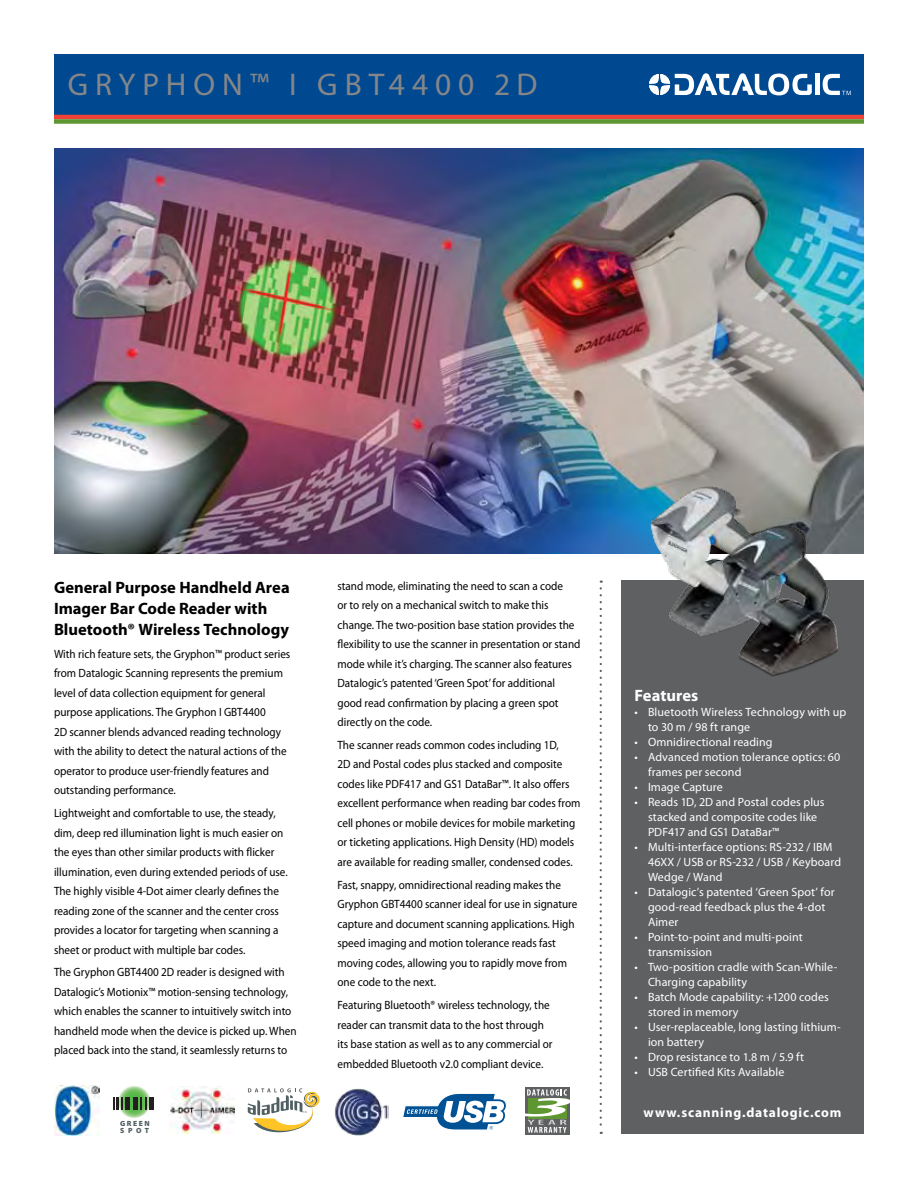
<style>
.page{position:relative;width:918px;height:1188px;background:#fff}
.page>*{position:absolute;margin:0;border:0;box-sizing:border-box;transform-origin:0 0}
.t1{font:31.5px "Myriad Pro";letter-spacing:.22em;color:#858689}
.t2{font:700 16.5px/21px "Myriad Pro";color:#000}
.t3{font:700 16.5px "Myriad Pro";color:#fff}
.t4{font:700 13.5px "Myriad Pro";letter-spacing:.055em;color:#fff}
.t5{font:12px/19.5px "Myriad Pro";color:#000;scale:.93 1}
.t6{font:12px/15px "Myriad Pro";letter-spacing:.01em;color:#fff}
.t7{font:900 7.5px/7.5px "Myriad Pro";letter-spacing:.2em;color:#505f62}
</style>
<div class="page">
<div style="left:621px;top:580px;width:243px;height:554px;background:#5f6062"></div>
<svg style="left:600px;top:580px;width:2px;height:554px"></svg>
<div style="left:54px;top:54px;width:810px;height:61px;background:#004990"></div>
<hr style="left:54px;top:115px;width:810px;height:4px;background:#ef4135">
<div style="left:54px;top:119px;width:810px;height:5px;background:#5e9732"></div>
<div style="left:815px;top:74px;width:5px;height:21px;background:#fff"></div>
<svg style="left:649px;top:73px;width:163px;height:22px"></svg>
<svg style="left:823px;top:74px;width:28px;height:21px"></svg>
<img style="left:54px;top:148px;width:810px;height:405px">
<img style="left:334px;top:1088px;width:55px;height:48px">
<svg style="left:117px;top:1085px;width:33px;height:33px"></svg>
<svg style="left:113px;top:1097px;width:9px;height:13px"></svg>
<div style="left:125px;top:1097px;width:5px;height:13px;background:#231f20"></div>
<hr style="left:133px;top:1097px;width:4px;height:13px;background:#231f20">
<svg style="left:140px;top:1097px;width:7px;height:13px"></svg>
<hr style="left:150px;top:1097px;width:4px;height:13px;background:#231f20">
<svg style="left:248px;top:1088px;width:72px;height:45px"></svg>
<div style="left:525px;top:1087px;width:44px;height:48px;background:#5f6062"></div>
<svg style="left:525px;top:1089px;width:45px;height:44px"></svg>
<img style="left:54px;top:1086px;width:46px;height:49px">
<img style="left:170px;top:1086px;width:64px;height:48px">
<svg style="left:402px;top:1093px;width:105px;height:37px"></svg>
<img style="left:634px;top:472px;width:216px;height:205px">
<h1 class="t1" style="left:68px;top:65px;width:273px">GRYPHON™ i gbt</h1>
<h1 class="t1" style="left:389px;top:65px;width:147px">4400 2d</h1>
<h2 class="t2" style="left:54px;top:576px;width:237px">General Purpose Handheld Area<br>Imager Bar Code Reader with<br>Bluetooth® Wireless Technology</h2>
<p class="t5" style="left:54px;top:644px;width:256px">With rich feature sets, the Gryphon™ product series from Datalogic Scanning represents the premium level of data collection equipment for general purpose applications. The Gryphon I GBT4400<br>2D scanner blends advanced reading technology with the ability to detect the natural actions of the operator to produce user-friendly features and outstanding performance.</p>
<p class="t5" style="left:54px;top:803px;width:253px">Lightweight and comfortable to use, the steady, dim, deep red illumination light is much easier on the eyes than other similar products with flicker illumination, even during extended periods of use.<br>The highly visible 4-Dot aimer clearly defines the reading zone of the scanner and the center cross provides a locator for targeting when scanning a sheet or product with multiple bar codes.</p>
<p class="t5" style="left:54px;top:963px;width:262px">The Gryphon GBT4400 2D reader is designed with Datalogic’s Motionix™ motion-sensing technology, which enables the scanner to intuitively switch into handheld mode when the device is picked up. When placed back into the stand, it seamlessly returns to</p>
<p class="t7" style="left:120px;top:1119px;width:31px">GREEN<br>SPOT</p>
<p class="t5" style="left:338px;top:576px;width:263px">stand mode, eliminating the need to scan a code<br>or to rely on a mechanical switch to make this change. The two-position base station provides the flexibility to use the scanner in presentation or stand mode while it’s charging. The scanner also features Datalogic’s patented ‘Green Spot’ for additional good read confirmation by placing a green spot directly on the code.</p>
<p class="t5" style="left:338px;top:735px;width:263px">The scanner reads common codes including 1D,<br>2D and Postal codes plus stacked and composite codes like PDF417 and GS1 DataBar™. It also offers excellent performance when reading bar codes from cell phones or mobile devices for mobile marketing or ticketing applications. High Density (HD) models are available for reading smaller, condensed codes.</p>
<p class="t5" style="left:338px;top:875px;width:259px">Fast, snappy, omnidirectional reading makes the Gryphon GBT4400 scanner ideal for use in signature capture and document scanning applications. High speed imaging and motion tolerance reads fast moving codes, allowing you to rapidly move from one code to the next.</p>
<p class="t5" style="left:338px;top:995px;width:233px">Featuring Bluetooth® wireless technology, the reader can transmit data to the host through its base station as well as to any commercial or embedded Bluetooth v2.0 compliant device.</p>
<h2 class="t3" style="left:634px;top:685px;width:65px">Features</h2>
<p class="t6" style="left:648px;top:704px;width:200px;text-indent:-14px">• Bluetooth Wireless Technology with up to 30 m / 98 ft range</p>
<p class="t6" style="left:634px;top:734px;width:140px">• Omnidirectional reading</p>
<p class="t6" style="left:648px;top:749px;width:194px;text-indent:-14px">• Advanced motion tolerance optics: 60 frames per second</p>
<p class="t6" style="left:634px;top:779px;width:90px">• Image Capture</p>
<p class="t6" style="left:648px;top:794px;width:178px;text-indent:-14px">• Reads 1D, 2D and Postal codes plus stacked and composite codes like<br>PDF417 and GS1 DataBar™</p>
<p class="t6" style="left:648px;top:839px;width:195px;text-indent:-14px">• Multi-interface options: RS-232 / IBM<br>46XX / USB or RS-232 / USB / Keyboard<br>Wedge / Wand</p>
<p class="t6" style="left:648px;top:884px;width:188px;text-indent:-14px">• Datalogic’s patented ‘Green Spot’ for good-read feedback plus the 4-dot<br>Aimer</p>
<p class="t6" style="left:648px;top:929px;width:156px;text-indent:-14px">• Point-to-point and multi-point transmission</p>
<p class="t6" style="left:648px;top:959px;width:191px;text-indent:-14px">• Two-position cradle with Scan-While-<br>Charging capability</p>
<p class="t6" style="left:648px;top:989px;width:182px;text-indent:-14px">• Batch Mode capability: +1200 codes stored in memory</p>
<p class="t6" style="left:648px;top:1019px;width:194px;text-indent:-14px">• User-replaceable, long lasting lithium&shy;ion battery</p>
<p class="t6" style="left:634px;top:1049px;width:171px">• Drop resistance to 1.8 m / 5.9 ft</p>
<p class="t6" style="left:634px;top:1064px;width:152px">• USB Certified Kits Available</p>
<p class="t4" style="left:644px;top:1104px;width:199px">www.scanning.datalogic.com</p>
</div>
